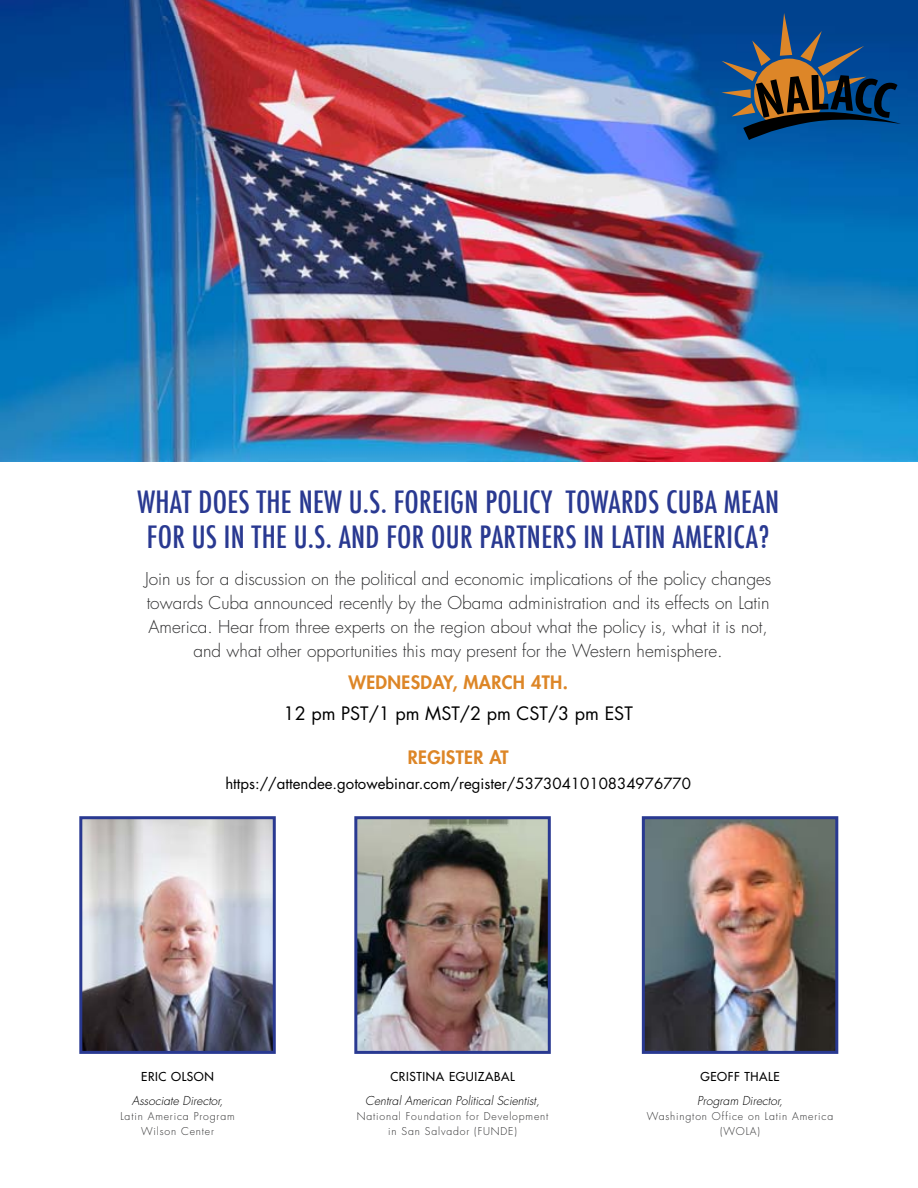
<style>
.page{position:relative;width:918px;height:1188px;background:#fff}
.page>*{position:absolute;margin:0;border:0;box-sizing:border-box;transform-origin:0 0}
.t1{font:500 condensed 30px/34.5px "Futura";letter-spacing:.01em;color:#293991;text-align:center}
.t2{font:800 18px "Futura CE";letter-spacing:.02em;color:#dd8627}
.t3{font:18px "Futura CE";color:#000}
.t4{font:300 17.25px/24px "Futura CE";color:#2e2e2f;text-align:center}
.t5{font:15px "Futura CE";color:#000}
.t6{font:italic 300 12px "Futura LT";color:#000}
.t7{font:12px "Futura LT";letter-spacing:.05em;color:#000}
.t8{font:300 10.5px/15px "Futura LT";letter-spacing:.08em;color:#2e2e2f;text-align:center}
.s1{font-size:18px}
</style>
<div class="page">
<img style="left:0;top:0;width:918px;height:461px">
<img style="left:83px;top:820px;width:189px;height:230px">
<div style="left:79px;top:816px;width:197px;height:238px;border:3px solid #293991"></div>
<img style="left:358px;top:820px;width:189px;height:230px">
<div style="left:354px;top:816px;width:197px;height:238px;border:3px solid #293991"></div>
<img style="left:646px;top:820px;width:188px;height:230px">
<div style="left:642px;top:816px;width:196px;height:238px;border:3px solid #293991"></div>
<svg style="left:721px;top:13px;width:180px;height:127px;background:#23486e"></svg>
<h1 class="t1" style="left:137px;top:485px;width:643px">WHAT DOES THE NEW U.S. FOREIGN POLICY TOWARDS CU BA MEAN<br>FOR US IN THE U.S. AND FOR OUR PARTNERS IN LATIN AMERICA?</h1>
<p class="t4" style="left:145px;top:567px;width:628px">Join us for a discussion on the political and economic implications of the policy changes towards Cuba announced recently by the Obama administration and its effects on Latin America. Hear from three experts on the region about what the policy is, what it is not, and what other opportunities this may present for the Western hemisphere<span class="s1">.</span></p>
<p class="t2" style="left:348px;top:669px;width:221px">WEDNESDAY, MARCH 4TH.</p>
<p class="t3" style="left:284px;top:702px;width:351px">12 pm PST/1 pm MST/2 pm CST/3 pm EST</p>
<p class="t2" style="left:408px;top:744px;width:102px">REGISTER AT</p>
<p class="t5" style="left:225px;top:774px;width:467px">https://attendee.gotowebinar.com/register/5373041010834976770</p>
<p class="t7" style="left:141px;top:1069px;width:74px">ERIC OLSON</p>
<p class="t6" style="left:132px;top:1094px;width:93px">Associate Director,</p>
<p class="t8" style="left:120px;top:1109px;width:116px">Latin America Program<br>Wilson Center</p>
<p class="t7" style="left:390px;top:1069px;width:126px">CRISTINA EGUIZABAL</p>
<p class="t6" style="left:365px;top:1094px;width:176px">Central American Political Scientist,</p>
<p class="t8" style="left:357px;top:1109px;width:193px">National Foundation for Development in San Salvador (FUNDE)</p>
<p class="t7" style="left:700px;top:1069px;width:79px">GEOFF THALE</p>
<p class="t6" style="left:697px;top:1094px;width:87px">Program Director,</p>
<p class="t8" style="left:647px;top:1109px;width:188px">Washington Office on Latin America (WOLA)</p>
</div>
